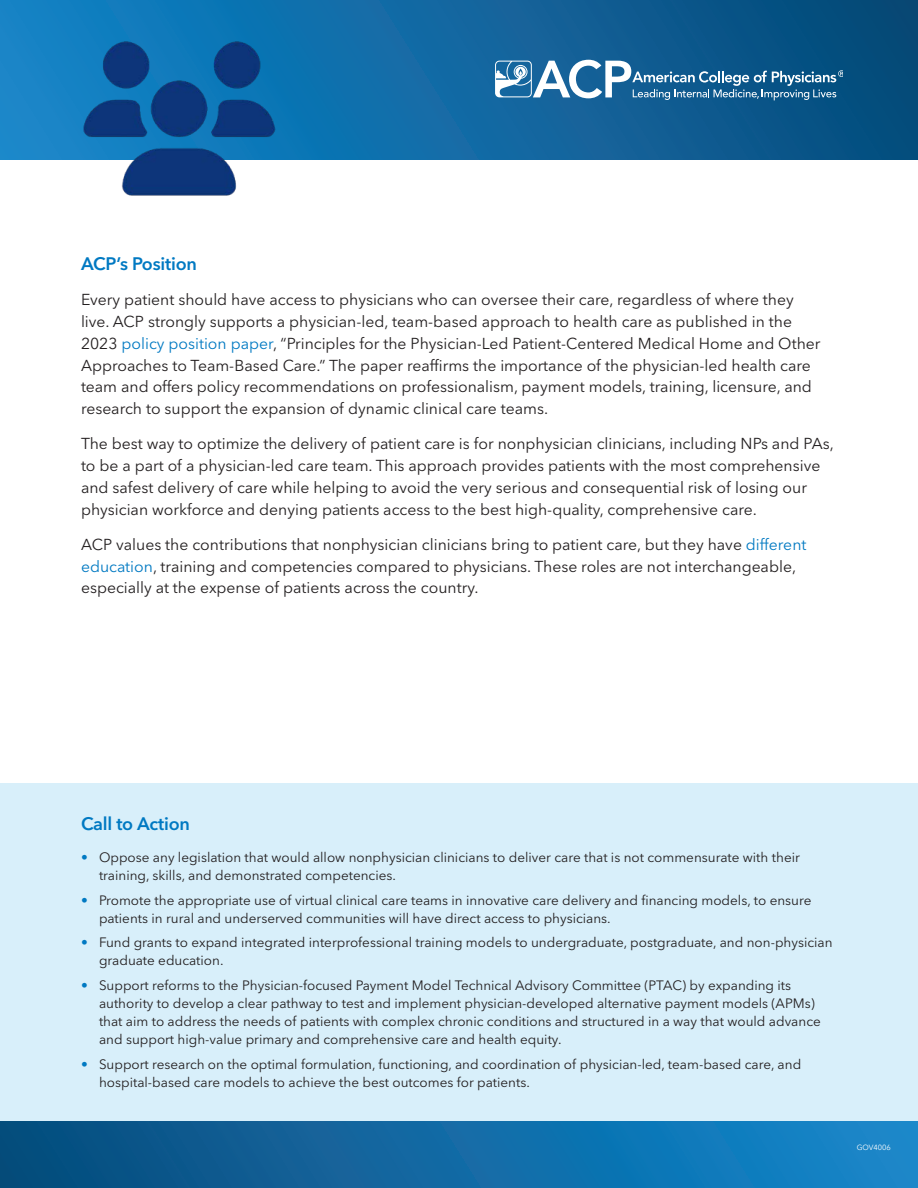
<style>
.page{position:relative;width:918px;height:1188px;background:#fff}
.page>*{position:absolute;margin:0;border:0;box-sizing:border-box;transform-origin:0 0}
.Subheads{font:600 18px "Avenir Next LT Pro";letter-spacing:-.01em;color:#0079c2}
.Body{font:15.75px/21.8px "Avenir Next LT Pro";color:#231f20}
.Index_Copy{font:13.5px/18px "Avenir Next LT Pro";color:#231f20}
.Body-2{font:7.5px "Avenir Next LT Pro";color:#fff}
.s1{color:#0079c2}
</style>
<div class="page">
<div style="left:0;top:783px;width:918px;height:357px;background:#d8effa"></div>
<div style="left:0;top:1121px;width:918px;height:67px;background:linear-gradient(to right,#094c7c,#1689cd)"></div>
<div style="left:0;top:0;width:918px;height:160px;background:linear-gradient(to right,#1485c9,#094b7a)"></div>
<svg style="left:495px;top:60px;width:348px;height:40px"></svg>
<img style="left:75px;top:36px;width:203px;height:160px">
<p class="Subheads" style="left:81px;top:253px;width:118px">ACP’s Position</p>
<p class="Body" style="left:81px;top:289px;width:741px">Every patient should have access to physicians who can oversee their care, regardless of where they live. ACP strongly supports a physician-led, team-based approach to health care as published in the 2023 <span class="s1">policy position paper</span>, “Principles for the Physician-Led Patient-Centered Medical Home and Other Approaches to Team-Based Care.” The paper reaffirms the importance of the physician-led health care team and offers policy recommendations on professionalism, payment models, training, licensure, and research to support the expansion of dynamic clinical care teams.</p>
<p class="Body" style="left:81px;top:433px;width:754px">The best way to optimize the delivery of patient care is for nonphysician clinicians, including NPs and PAs, to be a part of a physician-led care team. This approach provides patients with the most comprehensive and safest delivery of care while helping to avoid the very serious and consequential risk of losing our physician workforce and denying patients access to the best high-quality, comprehensive care.</p>
<p class="Body" style="left:81px;top:534px;width:727px">ACP values the contributions that nonphysician clinicians bring to patient care, but they have <span class="s1">different education</span>, training and competencies compared to physicians. These roles are not interchangeable, especially at the expense of patients across the country.</p>
<p class="Subheads" style="left:81px;top:813px;width:111px">Call to Action</p>
<p class="Index_Copy" style="left:99px;top:848px;width:702px;text-indent:-18px"><span class="s1">•</span> Oppose any legislation that would allow nonphysician clinicians to deliver care that is not commensurate with their training, skills, and demonstrated competencies.</p>
<p class="Index_Copy" style="left:99px;top:891px;width:714px;text-indent:-18px"><span class="s1">•</span> Promote the appropriate use of virtual clinical care teams in innovative care delivery and financing models, to ensure patients in rural and underserved communities will have direct access to physicians.</p>
<p class="Index_Copy" style="left:99px;top:934px;width:735px;text-indent:-18px"><span class="s1">•</span> Fund grants to expand integrated interprofessional training models to undergraduate, postgraduate, and non-physician graduate education.</p>
<p class="Index_Copy" style="left:99px;top:976px;width:723px;text-indent:-18px"><span class="s1">•</span> Support reforms to the Physician-focused Payment Model Technical Advisory Committee (PTAC) by expanding its authority to develop a clear pathway to test and implement physician-developed alternative payment models (APMs) that aim to address the needs of patients with complex chronic conditions and structured in a way that would advance and support high-value primary and comprehensive care and health equity.</p>
<p class="Index_Copy" style="left:99px;top:1055px;width:704px;text-indent:-18px"><span class="s1">•</span> Support research on the optimal formulation, functioning, and coordination of physician-led, team-based care, and hospital-based care models to achieve the best outcomes for patients.</p>
<p class="Body-2" style="left:857px;top:1143px;width:36px">GOV4006</p>
</div>
